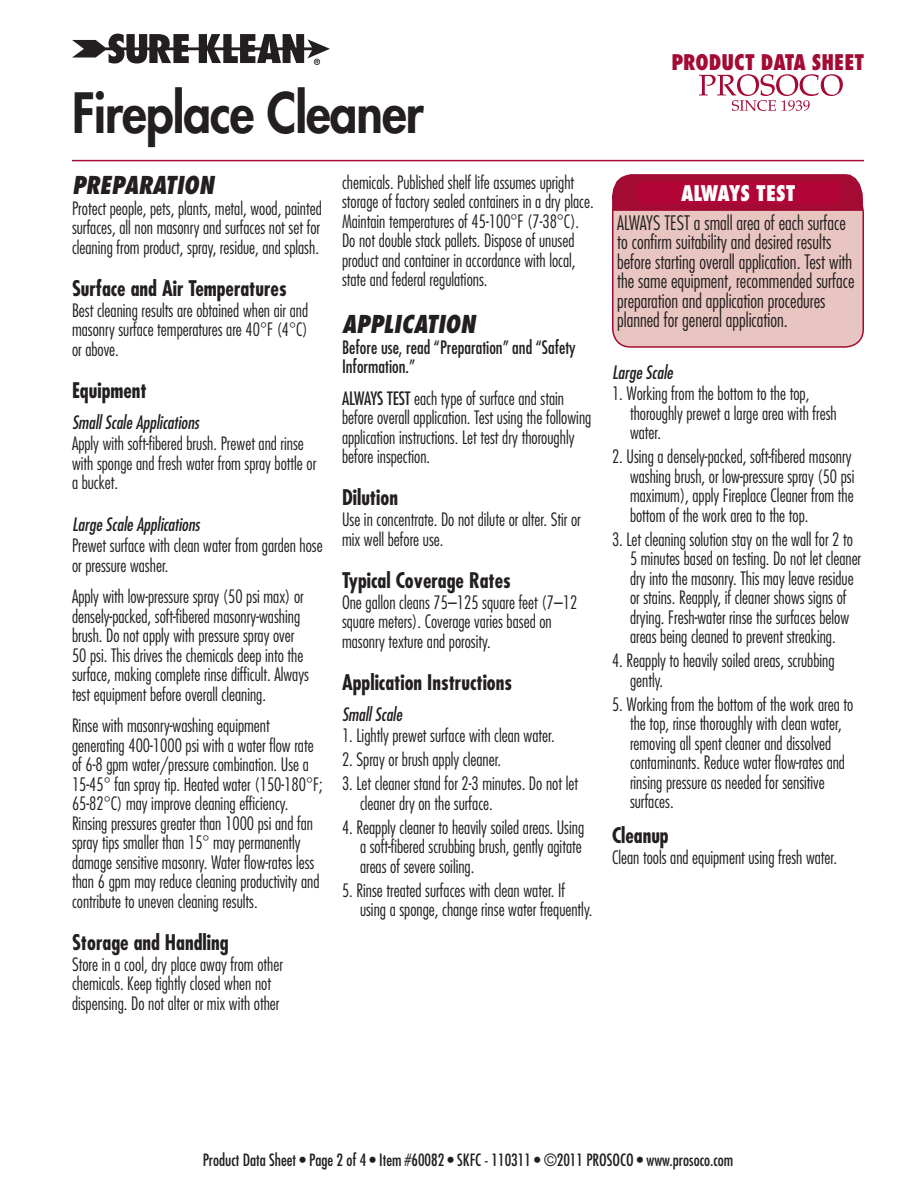
<style>
.page{position:relative;width:918px;height:1188px;background:#fff}
.page>*{position:absolute;margin:0;border:0;box-sizing:border-box;transform-origin:0 0}
._02_5_Product_Name_2{font:800 54px "Futura Std";letter-spacing:-.02em;color:#231f20;scale:.91 1}
._04_Section_Header{font:italic 800 condensed 24px "Futura Std";color:#231f20}
._05_Sub-Header{font:700 condensed 21px "Futura Std";color:#231f20}
._10_Side_Box_Header{font:800 condensed 21px "Futura Std";color:#a30a34}
._10_Side_Box_Header-2{font:800 condensed 21px "Futura Std";color:#fff}
._11_Side_Box_Body_Co{font:300 condensed 19.5px/19.5px "Futura Std";color:#231f20}
._06_Body_Copy{font:300 condensed 18px/19.5px "Futura Std";color:#231f20}
._07_Bullet_Paragraph{font:300 condensed 18px/19.5px "Futura Std";color:#231f20}
._05_Sub-Header-2{font:italic condensed 18px "Futura Std";color:#231f20}
._06_Body_Copy-2{font:condensed 18px/19.5px "Futura Std";color:#231f20}
._99_Item_Box{font:condensed 16.5px "Futura Std";color:#231f20}
.s1{font-weight:400}
</style>
<div class="page">
<hr style="left:72px;top:160px;width:792px;height:1px;background:#a30a34">
<svg style="left:699px;top:74px;width:144px;height:37px"></svg>
<div style="left:613px;top:195px;width:250px;height:152px;background:#e9c5c1;border-radius:18px"></div>
<div style="left:612px;top:194px;width:252px;height:154px;border:2px solid #a30a34;border-radius:18px"></div>
<svg style="left:612px;top:174px;width:252px;height:38px;background:#ab2045"></svg>
<div style="left:638px;top:182px;width:201px;height:22px;background:#b30437"></div>
<svg style="left:72px;top:34px;width:257px;height:31px"></svg>
<p class="_02_5_Product_Name_2" style="left:72px;top:79px;width:388px">Fireplace Cleaner</p>
<p class="_04_Section_Header" style="left:72px;top:170px;width:143px">PREPARATION</p>
<p class="_06_Body_Copy" style="left:72px;top:199px;width:251px;text-align:justify">Protect people, pets, plants, metal, wood, painted surfaces, all non masonry and surfaces not set for cleaning from product, spray, residue, and splash.</p>
<p class="_05_Sub-Header" style="left:72px;top:275px;width:216px">Surface and Air Temperatures</p>
<p class="_06_Body_Copy" style="left:72px;top:301px;width:238px;text-align:justify">Best cleaning results are obtained when air and masonry surface temperatures are 40°F (4°C) or above.</p>
<p class="_05_Sub-Header" style="left:72px;top:377px;width:76px">Equipment</p>
<p class="_05_Sub-Header-2" style="left:72px;top:412px;width:129px">Small Scale Applications</p>
<p class="_06_Body_Copy" style="left:72px;top:434px;width:246px">Apply with soft-fibered brush. Prewet and rinse with sponge and fresh water from spray bottle or a bucket.</p>
<p class="_05_Sub-Header-2" style="left:72px;top:514px;width:129px">Large Scale Applications</p>
<p class="_06_Body_Copy" style="left:72px;top:536px;width:252px">Prewet surface with clean water from garden hose or pressure washer.</p>
<p class="_06_Body_Copy" style="left:72px;top:587px;width:239px">Apply with low-pressure spray (50 psi max) or densely-packed, soft-fibered masonry-washing brush. Do not apply with pressure spray over 50 psi. This drives the chemicals deep into the surface, making complete rinse difficult. Always test equipment before overall cleaning.</p>
<p class="_06_Body_Copy" style="left:72px;top:716px;width:252px">Rinse with masonry-washing equipment generating 400-1000 psi with a water flow rate of 6-8 gpm water/pressure combination. Use a 15-45° fan spray tip. Heated water (150-180°F; 65-82°C) may improve cleaning efficiency.<br>Rinsing pressures greater than 1000 psi and fan spray tips smaller than 15° may permanently damage sensitive masonry. Water flow-rates less than 6 gpm may reduce cleaning productivity and contribute to uneven cleaning results.</p>
<p class="_05_Sub-Header" style="left:72px;top:929px;width:158px">Storage and Handling</p>
<p class="_06_Body_Copy" style="left:72px;top:955px;width:212px">Store in a cool, dry place away from other chemicals. Keep tightly closed when not dispensing. Do not alter or mix with other</p>
<p class="_06_Body_Copy" style="left:342px;top:173px;width:253px">chemicals. Published shelf life assumes upright storage of factory sealed containers in a dry place.<br>Maintain temperatures of 45-100°F (7-38°C).<br>Do not double stack pallets. Dispose of unused product and container in accordance with local, state and federal regulations.</p>
<p class="_04_Section_Header" style="left:342px;top:309px;width:135px">APPLICATION</p>
<p class="_06_Body_Copy-2" style="left:342px;top:337px;width:235px">Before use, read “Preparation” and “Safety<br>Information.”</p>
<p class="_06_Body_Copy" style="left:342px;top:389px;width:251px"><span class="s1">ALWAYS TEST</span> each type of surface and stain before overall application. Test using the following application instructions. Let test dry thoroughly before inspection.</p>
<p class="_05_Sub-Header" style="left:342px;top:485px;width:57px">Dilution</p>
<p class="_06_Body_Copy" style="left:342px;top:510px;width:240px">Use in concentrate. Do not dilute or alter. Stir or mix well before use.</p>
<p class="_05_Sub-Header" style="left:342px;top:567px;width:170px">Typical Coverage Rates</p>
<p class="_06_Body_Copy" style="left:342px;top:593px;width:237px">One gallon cleans 75–125 square feet (7–12 square meters). Coverage varies based on masonry texture and porosity.</p>
<p class="_05_Sub-Header" style="left:342px;top:669px;width:172px">Application Instructions</p>
<p class="_05_Sub-Header-2" style="left:342px;top:704px;width:62px">Small Scale</p>
<p class="_07_Bullet_Paragraph" style="left:342px;top:726px;width:214px">1. Lightly prewet surface with clean water.</p>
<p class="_07_Bullet_Paragraph" style="left:342px;top:750px;width:161px">2. Spray or brush apply cleaner.</p>
<p class="_07_Bullet_Paragraph" style="left:360px;top:774px;width:220px;text-indent:-18px">3. Let cleaner stand for 2-3 minutes. Do not let cleaner dry on the surface.</p>
<p class="_07_Bullet_Paragraph" style="left:360px;top:818px;width:226px;text-indent:-18px">4. Reapply cleaner to heavily soiled areas. Using a soft-fibered scrubbing brush, gently agitate areas of severe soiling.</p>
<p class="_07_Bullet_Paragraph" style="left:360px;top:881px;width:234px;text-indent:-18px">5. Rinse treated surfaces with clean water. If using a sponge, change rinse water frequently.</p>
<p class="_10_Side_Box_Header" style="left:671px;top:49px;width:194px">PRODUCT DATA SHEET</p>
<p class="_10_Side_Box_Header-2" style="left:681px;top:180px;width:116px">ALWAYS TEST</p>
<p class="_11_Side_Box_Body_Co" style="left:617px;top:213px;width:239px">ALWAYS TEST a small area of each surface to confirm suitability and desired results before starting overall application. Test with the same equipment, recommended surface preparation and application procedures planned for general application.</p>
<p class="_05_Sub-Header-2" style="left:612px;top:362px;width:62px">Large Scale</p>
<p class="_07_Bullet_Paragraph" style="left:630px;top:384px;width:208px;text-indent:-18px">1. Working from the bottom to the top, thoroughly prewet a large area with fresh water.</p>
<p class="_07_Bullet_Paragraph" style="left:630px;top:447px;width:226px;text-indent:-18px">2. Using a densely-packed, soft-fibered masonry washing brush, or low-pressure spray (50 psi maximum), apply Fireplace Cleaner from the bottom of the work area to the top.</p>
<p class="_07_Bullet_Paragraph" style="left:630px;top:529px;width:233px;text-indent:-18px">3. Let cleaning solution stay on the wall for 2 to 5 minutes based on testing. Do not let cleaner dry into the masonry. This may leave residue or stains. Reapply, if cleaner shows signs of drying. Fresh-water rinse the surfaces below areas being cleaned to prevent streaking.</p>
<p class="_07_Bullet_Paragraph" style="left:630px;top:651px;width:206px;text-indent:-18px">4. Reapply to heavily soiled areas, scrubbing gently.</p>
<p class="_07_Bullet_Paragraph" style="left:630px;top:694px;width:225px;text-indent:-18px">5. Working from the bottom of the work area to the top, rinse thoroughly with clean water, removing all spent cleaner and dissolved contaminants. Reduce water flow-rates and rinsing pressure as needed for sensitive surfaces.</p>
<p class="_05_Sub-Header" style="left:612px;top:822px;width:58px">Cleanup</p>
<p class="_06_Body_Copy" style="left:612px;top:847px;width:227px">Clean tools and equipment using fresh water.</p>
<p class="_99_Item_Box" style="left:203px;top:1150px;width:532px">Product Data Sheet • Page 2 of 4 • Item #60082 • SKFC - 110311 • ©2011 PROSOCO • www.prosoco.com</p>
</div>
